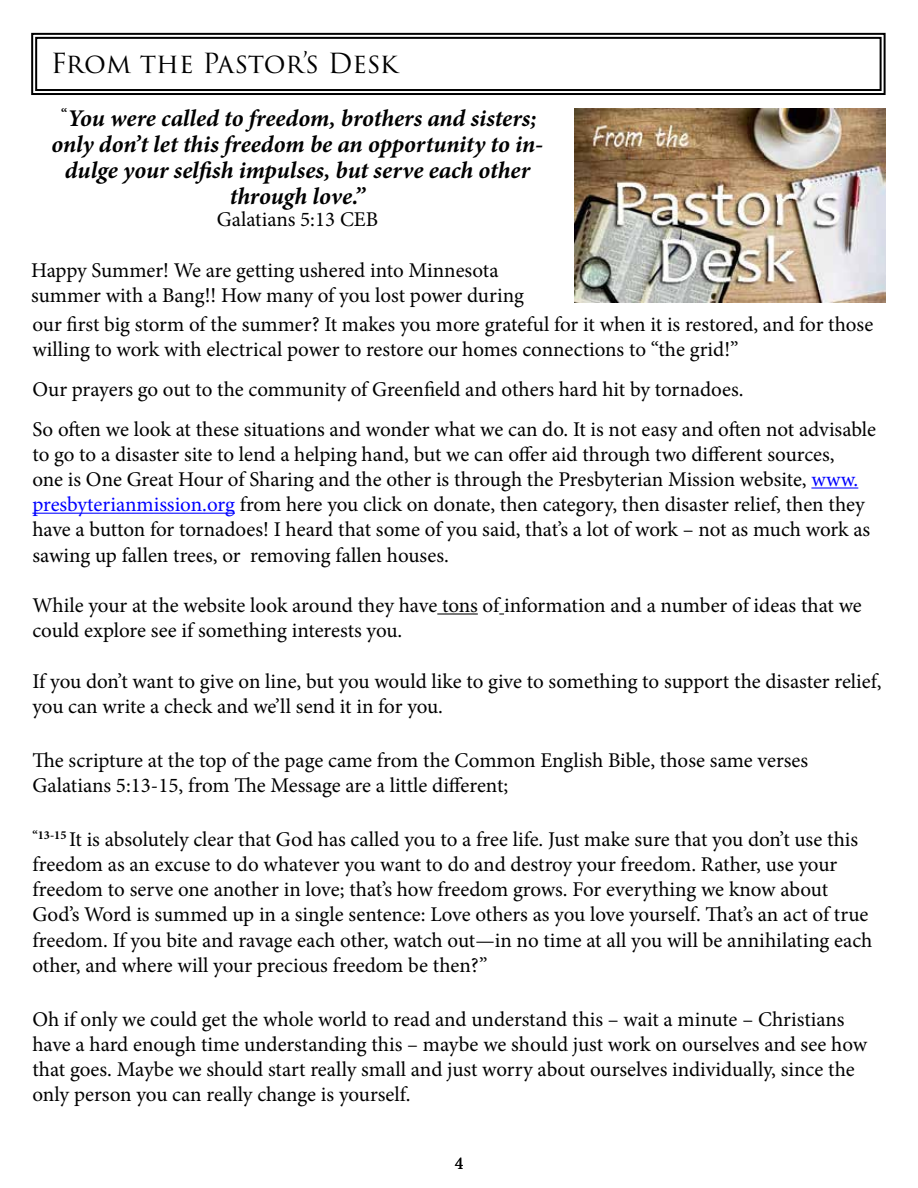
<style>
.page{position:relative;width:918px;height:1188px;background:#fff}
.page>*{position:absolute;margin:0;border:0;box-sizing:border-box;transform-origin:0 0}
.t1{font:27px "Trajan Pro 3";letter-spacing:-.01em;color:#000}
.t2{font:italic 700 24px/26px "Minion Pro";letter-spacing:-.005em;color:#000;text-align:center}
.t3{font:21px/25.2px "Minion Pro";letter-spacing:-.005em;color:#000}
.t4{font:18px "Minion Pro";color:#000}
.s1{color:#00f}
</style>
<div class="page">
<svg style="left:31px;top:32px;width:855px;height:63px"></svg>
<div style="left:35px;top:37px;width:847px;height:54px;border:2px solid #000"></div>
<img style="left:575px;top:108px;width:311px;height:194px">
<hr style="left:811px;top:487px;width:47px;height:2px;background:#00f">
<hr style="left:32px;top:513px;width:203px;height:1px;background:#00f">
<hr style="left:437px;top:613px;width:41px;height:2px;background:#000">
<p class="t1" style="left:51px;top:44px;width:349px">From the Pastor’s Desk</p>
<p class="t2" style="left:51px;top:105px;width:493px"><sup>“</sup>You were called to freedom, brothers and sisters; only don’t let this freedom be an opportunity to in&shy;dulge your selfish impulses, but serve each other through love.”</p>
<p class="t3" style="left:217px;top:207px;width:163px">Galatians 5:13 CEB</p>
<p class="t3" style="left:31px;top:257px;width:494px">Happy Summer! We are getting ushered into Minnesota summer with a Bang!! How many of you lost power during</p>
<p class="t3" style="left:32px;top:312px;width:843px">our first big storm of the summer? It makes you more grateful for it when it is restored, and for those willing to work with electrical power to restore our homes connections to “the grid!”</p>
<p class="t3" style="left:32px;top:370px;width:845px;line-height:39.6px">Our prayers go out to the community of Greenfield and others hard hit by tornadoes.<br>So often we look at these situations and wonder what we can do. It is not easy and often not advisable</p>
<p class="t3" style="left:32px;top:442px;width:839px">to go to a disaster site to lend a helping hand, but we can offer aid through two different sources, one is One Great Hour of Sharing and the other is through the Presbyterian Mission website, <span class="s1">www. presbyterianmission.org</span> from here you click on donate, then category, then disaster relief, then they have a button for tornadoes! I heard that some of you said, that’s a lot of work – not as much work as sawing up fallen trees, or removing fallen houses.</p>
<p class="t3" style="left:32px;top:593px;width:831px">While your at the website look around they have tons of information and a number of ideas that we could explore see if something interests you.</p>
<p class="t3" style="left:32px;top:668px;width:851px">If you don’t want to give on line, but you would like to give to something to support the disaster relief, you can write a check and we’ll send it in for you.</p>
<p class="t3" style="left:32px;top:747px;width:777px">The scripture at the top of the page came from the Common English Bible, those same verses<br>Galatians 5:13-15, from The Message are a little different;</p>
<p class="t3" style="left:32px;top:827px;width:842px"><sup>“13-15</sup> It is absolutely clear that God has called you to a free life. Just make sure that you don’t use this freedom as an excuse to do whatever you want to do and destroy your freedom. Rather, use your freedom to serve one another in love; that’s how freedom grows. For everything we know about God’s Word is summed up in a single sentence: Love others as you love yourself. That’s an act of true freedom. If you bite and ravage each other, watch out—in no time at all you will be annihilating each other, and where will your precious freedom be then?”</p>
<p class="t3" style="left:32px;top:1007px;width:836px">Oh if only we could get the whole world to read and understand this – wait a minute – Christians have a hard enough time understanding this – maybe we should just work on ourselves and see how that goes. Maybe we should start really small and just worry about ourselves individually, since the only person you can really change is yourself.</p>
<p class="t4" style="left:455px;top:1151px;width:10px">4</p>
</div>
